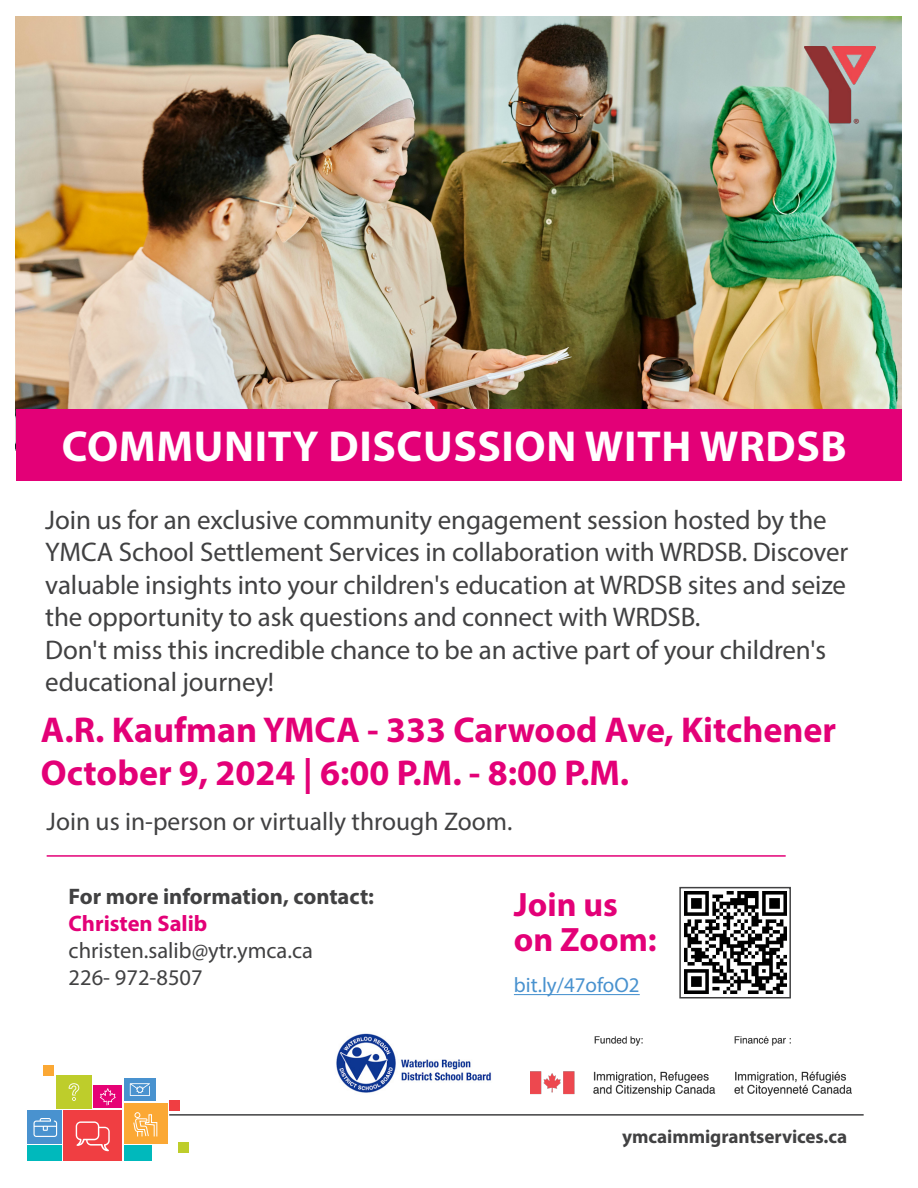
<style>
.page{position:relative;width:918px;height:1188px;background:#fff}
.page>*{position:absolute;margin:0;border:0;box-sizing:border-box;transform-origin:0 0}
.t1{font:700 43.5px "Myriad Pro";letter-spacing:.015em;color:#fff}
.t2{font:700 36px/43.2px "Myriad Pro";color:#e30077}
.t3{font:700 33.9px/36px "Myriad Pro";color:#e30077}
.t4{font:27px/32.4px "Myriad Pro";letter-spacing:-.005em;color:#414142}
.t5{font:25.5px "Myriad Pro";color:#414142}
.t6{font:22.5px/27px "Myriad Pro";color:#414142}
.t7{font:700 22.5px "Myriad Pro";color:#414142}
.t8{font:700 22.5px "Myriad Pro";color:#e30077}
.t9{font:21px "Myriad Pro";color:#4992cf}
.t10{font:700 19.2px "Myriad Pro";letter-spacing:-.005em;color:#414142}
</style>
<div class="page">
<img style="left:16px;top:17px;width:886px;height:392px">
<div style="left:16px;top:409px;width:886px;height:72px;background:#e30077"></div>
<img style="left:800px;top:44px;width:81px;height:81px">
<hr style="left:514px;top:994px;width:126px;height:1px;background:#4992cf">
<img style="left:684px;top:891px;width:103px;height:103px">
<div style="left:679px;top:887px;width:112px;height:111px;border:2px solid #414142"></div>
<hr style="left:47px;top:855px;width:739px;height:2px;background:#e30077">
<div style="left:64px;top:1110px;width:58px;height:51px;background:#f03e42"></div>
<div style="left:56px;top:1075px;width:35px;height:33px;background:#becd2b"></div>
<div style="left:27px;top:1110px;width:35px;height:33px;background:#4992cf"></div>
<div style="left:27px;top:1145px;width:35px;height:16px;background:#00b9bc"></div>
<div style="left:124px;top:1145px;width:28px;height:16px;background:#00b9bc"></div>
<div style="left:124px;top:1103px;width:43px;height:40px;background:#fba834"></div>
<div style="left:124px;top:1078px;width:32px;height:23px;background:#4992cf"></div>
<div style="left:43px;top:1065px;width:11px;height:10px;background:#fba834"></div>
<div style="left:169px;top:1100px;width:11px;height:10px;background:#f03e42"></div>
<div style="left:178px;top:1142px;width:11px;height:10px;background:#becd2b"></div>
<div style="left:93px;top:1085px;width:29px;height:23px;background:#e60275"></div>
<svg style="left:130px;top:1083px;width:20px;height:13px"></svg>
<svg style="left:133px;top:1112px;width:25px;height:25px"></svg>
<svg style="left:76px;top:1121px;width:34px;height:30px"></svg>
<svg style="left:34px;top:1118px;width:23px;height:19px"></svg>
<svg style="left:100px;top:1088px;width:16px;height:17px"></svg>
<svg style="left:69px;top:1083px;width:10px;height:18px"></svg>
<hr style="left:169px;top:1114px;width:695px;height:2px;background:#414142">
<img style="left:531px;top:1037px;width:321px;height:58px">
<img style="left:336px;top:1033px;width:155px;height:60px">
<h1 class="t1" style="left:62px;top:417px;width:786px">COMMUNITY DISCUSSION WITH WRDSB</h1>
<p class="t4" style="left:45px;top:503px;width:805px">Join us for an exclusive community engagement session hosted by the YMCA School Settlement Services in collaboration with WRDSB. Discover valuable insights into your children's education at WRDSB sites and seize the opportunity to ask questions and connect with WRDSB.<br>Don't miss this incredible chance to be an active part of your children's educational journey!</p>
<h2 class="t2" style="left:41px;top:707px;width:797px">A.R. Kaufman YMCA - 333 Carwood Ave, Kitchener<br>October 9, 2024 | 6:00 P.M. - 8:00 P.M.</h2>
<p class="t5" style="left:47px;top:806px;width:467px">Join us in-person or virtually through Zoom.</p>
<p class="t7" style="left:69px;top:881px;width:307px">For more information, contact:</p>
<p class="t8" style="left:69px;top:908px;width:140px">Christen Salib</p>
<p class="t6" style="left:69px;top:936px;width:246px">christen.salib@ytr.ymca.ca<br>226- 972-8507</p>
<p class="t3" style="left:514px;top:885px;width:144px">Join us on Zoom:</p>
<p class="t9" style="left:514px;top:972px;width:127px">bit.ly/47ofoO2</p>
<p class="t10" style="left:622px;top:1124px;width:226px">ymcaimmigrantservices.ca</p>
</div>
